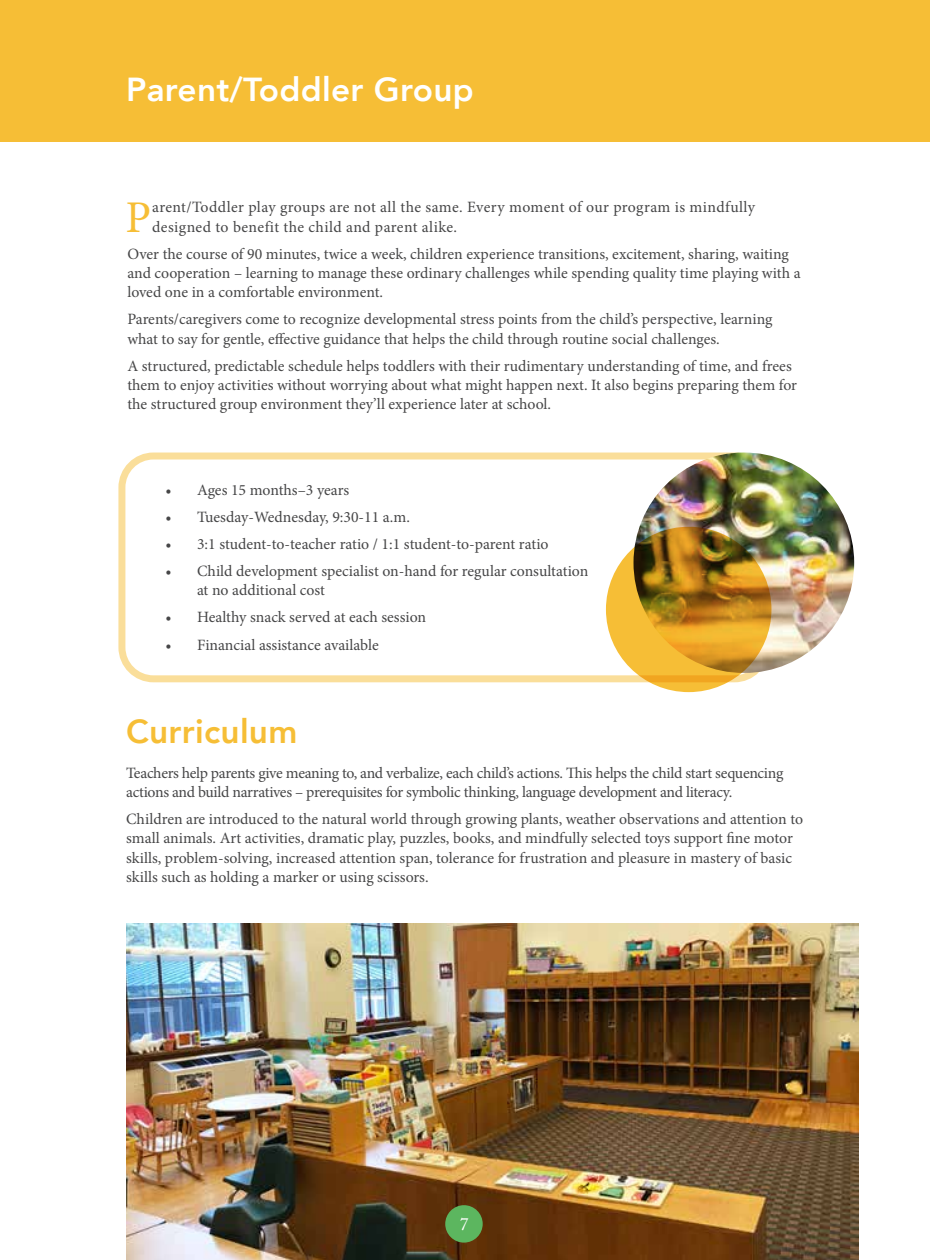
<style>
.page{position:relative;width:930px;height:1260px;background:#fff}
.page>*{position:absolute;margin:0;border:0;box-sizing:border-box;transform-origin:0 0}
.t1{font:45.32px "Minion Pro";color:#f6be36}
.t2{font:800 33.25px "Avenir";letter-spacing:.01em;color:#fff}
.t3{font:800 33.25px "Avenir";letter-spacing:.01em;color:#f6be36}
.t4{font:17.5px "Adobe Caslon Pro";color:#fff}
.t5{font:15.75px/19.2px "Minion Pro";color:#464647}
.t6{font:15.75px/19.2px "Minion Pro";letter-spacing:-.02em;color:#464647}
.t7{font:15.75px/19.2px "Minion Pro";letter-spacing:.025em;color:#464647}
</style>
<div class="page">
<img style="left:126px;top:924px;width:732px;height:336px">
<div style="left:0;top:0;width:929px;height:142px;background:#f6be36"></div>
<div style="left:118px;top:453px;width:651px;height:229px;border:7px solid #f6be36;border-radius:32px"></div>
<img style="left:633px;top:453px;width:221px;height:220px;border-radius:110px">
<svg style="left:605px;top:527px;width:166px;height:165px;background:#c48f24"></svg>
<div style="left:445px;top:1205px;width:37px;height:38px;background:#5cb65f;border-radius:50%"></div>
<h2 class="t2" style="left:126px;top:63px;width:349px">Parent/Toddler Group</h2>
<h1 class="t1" style="left:125px;top:187px;width:27px">P</h1>
<p class="t7" style="left:152px;top:198px;width:604px">arent/Toddler play groups are not all the same. Every moment of our program is mindfully designed to benefit the child and parent alike.</p>
<p class="t5" style="left:127px;top:244px;width:674px">Over the course of 90 minutes, twice a week, children experience transitions, excitement, sharing, waiting and cooperation – learning to manage these ordinary challenges while spending quality time playing with a loved one in a comfortable environment.</p>
<p class="t5" style="left:127px;top:310px;width:646px">Parents/caregivers come to recognize developmental stress points from the child’s perspective, learning what to say for gentle, effective guidance that helps the child through routine social challenges.</p>
<p class="t5" style="left:127px;top:356px;width:671px">A structured, predictable schedule helps toddlers with their rudimentary understanding of time, and frees them to enjoy activities without worrying about what might happen next. It also begins preparing them for the structured group environment they’ll experience later at school.</p>
<p class="t5" style="left:165px;top:480px;width:185px">• Ages 15 months–3 years</p>
<p class="t5" style="left:165px;top:507px;width:246px">• Tuesday-Wednesday, 9:30-11 a.m.</p>
<p class="t5" style="left:165px;top:534px;width:384px">• 3:1 student-to-teacher ratio / 1:1 student-to-parent ratio</p>
<p class="t5" style="left:197px;top:561px;width:393px;text-indent:-32px">• Child development specialist on-hand for regular consultation at no additional cost</p>
<p class="t5" style="left:165px;top:608px;width:262px">• Healthy snack served at each session</p>
<p class="t5" style="left:165px;top:635px;width:215px">• Financial assistance available</p>
<h2 class="t3" style="left:126px;top:705px;width:173px">Curriculum</h2>
<p class="t6" style="left:126px;top:763px;width:658px">Teachers help parents give meaning to, and verbalize, each child’s actions. This helps the child start sequencing actions and build narratives – prerequisites for symbolic thinking, language development and literacy.</p>
<p class="t5" style="left:126px;top:809px;width:678px">Children are introduced to the natural world through growing plants, weather observations and attention to small animals. Art activities, dramatic play, puzzles, books, and mindfully selected toys support fine motor skills, problem-solving, increased attention span, tolerance for frustration and pleasure in mastery of basic skills such as holding a marker or using scissors.</p>
<p class="t4" style="left:460px;top:1214px;width:10px">7</p>
</div>
